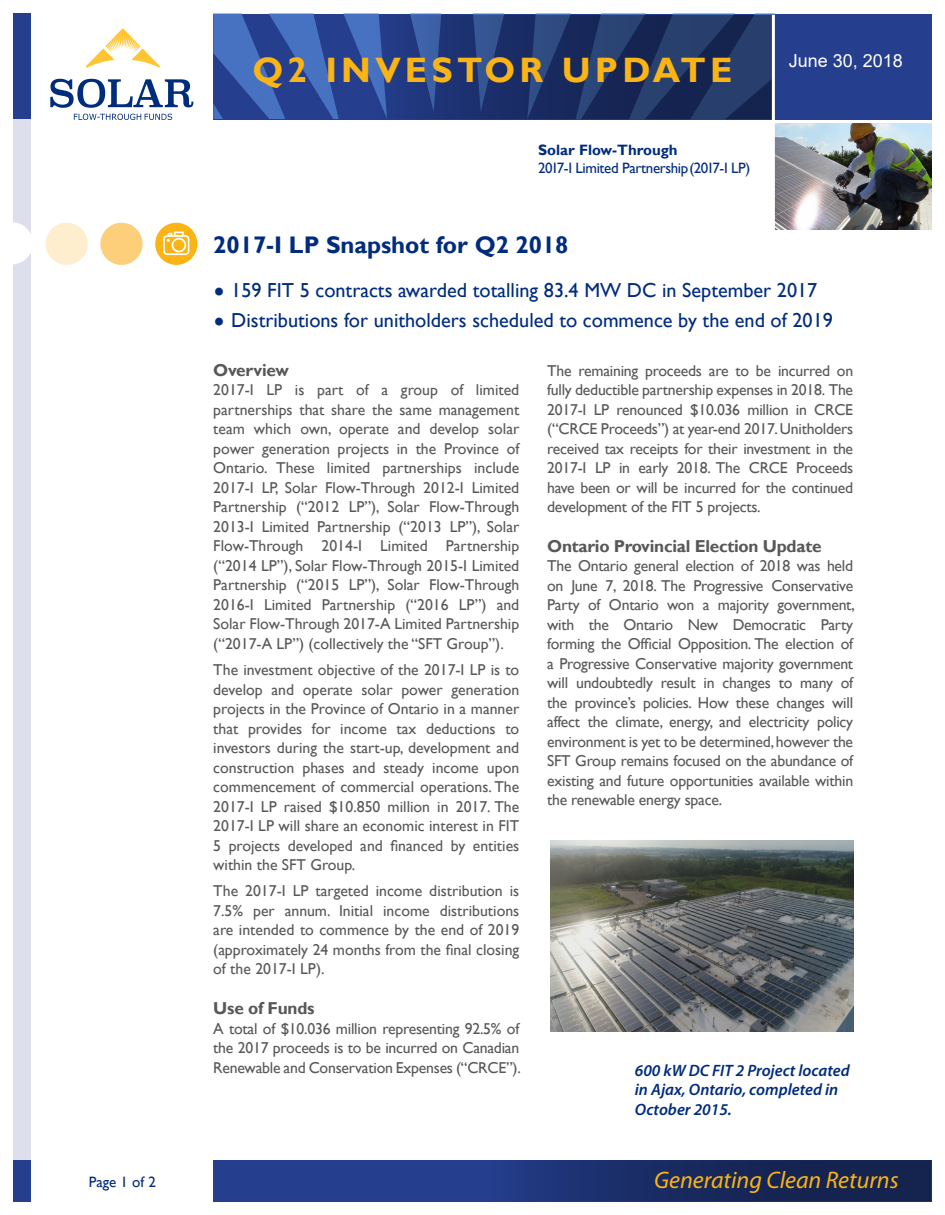
<style>
.page{position:relative;width:945px;height:1215px;background:#fff}
.page>*{position:absolute;margin:0;border:0;box-sizing:border-box;transform-origin:0 0}
.t1{font:700 35.25px "Gill Sans";letter-spacing:.12em;color:#fbb416}
.t2{font:700 24px "Gill Sans";color:#002c7d}
.t3{font:italic 24px "Myriad Pro";color:#fbb416}
.t4{font:20.25px "Gill Sans";color:#002c7d}
.t5{font:18px "Arial";color:#fff}
.t6{font:700 17.25px "Gill Sans";letter-spacing:-.015em;color:#57585a}
.t7{font:italic 600 16.5px/19.8px "Myriad Pro";color:#002c7d}
.t8{font:15.75px/19.5px "Gill Sans";letter-spacing:-.015em;color:#57585a;text-align:justify}
.t9{font:15px/18px "Gill Sans";letter-spacing:-.025em;color:#002c7d}
.s1{font-weight:700}
.s2{font-weight:800;font-size:24px}
</style>
<div class="page">
<div style="left:14px;top:119px;width:18px;height:1041px;background:#dedfed"></div>
<div style="left:213px;top:1160px;width:719px;height:42px;background:#253f8e"></div>
<div style="left:213px;top:14px;width:719px;height:106px;background:#253f8e"></div>
<svg style="left:518px;top:1160px;width:414px;height:42px;background:#18295e"></svg>
<svg style="left:213px;top:14px;width:562px;height:105px"></svg>
<img style="left:775px;top:123px;width:157px;height:107px">
<div style="left:14px;top:14px;width:18px;height:105px;background:#253f8e"></div>
<div style="left:14px;top:1160px;width:18px;height:42px;background:#253f8e"></div>
<hr style="left:772px;top:15px;width:3px;height:236px;background:#fff">
<div style="left:155px;top:223px;width:42px;height:42px;background:#fbb416;border-radius:50%"></div>
<div style="left:100px;top:223px;width:43px;height:42px;background:#fecf7a;border-radius:50%"></div>
<div style="left:46px;top:223px;width:42px;height:42px;background:#feeece;border-radius:50%"></div>
<div style="left:163px;top:235px;width:26px;height:20px;border:2px solid #fff;border-radius:3px"></div>
<div style="left:172px;top:238px;width:14px;height:14px;border:2px solid #fff;border-radius:50%"></div>
<svg style="left:167px;top:231px;width:18px;height:11px"></svg>
<svg style="left:14px;top:222px;width:18px;height:42px"></svg>
<svg style="left:86px;top:28px;width:74px;height:40px"></svg>
<svg style="left:50px;top:79px;width:143px;height:29px"></svg>
<svg style="left:74px;top:114px;width:98px;height:6px"></svg>
<img style="left:551px;top:841px;width:302px;height:191px">
<p class="t9" style="left:89px;top:1174px;width:69px">Page 1 of 2</p>
<p class="t1" style="left:252px;top:49px;width:482px">Q2 INVESTOR UPDATE</p>
<p class="t9" style="left:538px;top:141px;width:214px"><span class="s1">Solar Flow-Through<br></span>2017-I Limited Partnership (2017-I LP)</p>
<p class="t5" style="left:789px;top:48px;width:116px">June 30, 2018</p>
<p class="t2" style="left:213px;top:231px;width:357px">2017-I LP Snapshot for Q2 2018</p>
<p class="t4" style="left:213px;top:279px;width:606px"><span class="s2">•</span> 159 FIT 5 contracts awarded totalling 83.4 MW DC in September 2017</p>
<p class="t4" style="left:213px;top:308px;width:621px"><span class="s2">•</span> Distributions for unitholders scheduled to commence by the end of 2019</p>
<p class="t8" style="left:547px;top:361px;width:308px">The remaining proceeds are to be incurred on fully deductible partnership expenses in 2018. The 2017-I LP renounced $10.036 million in CRCE (“CRCE Proceeds”) at year-end 2017. Unitholders received tax receipts for their investment in the 2017-I LP in early 2018. The CRCE Proceeds have been or will be incurred for the continued development of the FIT 5 projects.</p>
<p class="t6" style="left:547px;top:536px;width:276px">Ontario Provincial Election Update</p>
<p class="t8" style="left:547px;top:557px;width:309px">The Ontario general election of 2018 was held on June 7, 2018. The Progressive Conservative Party of Ontario won a majority government, with the Ontario New Democratic Party forming the Official Opposition. The election of a Progressive Conservative majority government will undoubtedly result in changes to many of the province’s policies. How these changes will affect the climate, energy, and electricity policy environment is yet to be determined, however the SFT Group remains focused on the abundance of existing and future opportunities available within the renewable energy space.</p>
<p class="t6" style="left:213px;top:360px;width:77px">Overview</p>
<p class="t8" style="left:213px;top:381px;width:308px">2017-I LP is part of a group of limited partnerships that share the same management team which own, operate and develop solar power generation projects in the Province of Ontario. These limited partnerships include 2017-I LP, Solar Flow-Through 2012-I Limited Partnership (“2012 LP”), Solar Flow-Through 2013-I Limited Partnership (“2013 LP”), Solar Flow-Through 2014-I Limited Partnership (“2014 LP”), Solar Flow-Through 2015-I Limited Partnership (“2015 LP”), Solar Flow-Through 2016-I Limited Partnership (“2016 LP”) and Solar Flow-Through 2017-A Limited Partnership (“2017-A LP”) (collectively the “SFT Group”).</p>
<p class="t8" style="left:213px;top:660px;width:308px">The investment objective of the 2017-I LP is to develop and operate solar power generation projects in the Province of Ontario in a manner that provides for income tax deductions to investors during the start-up, development and construction phases and steady income upon commencement of commercial operations. The 2017-I LP raised $10.850 million in 2017. The 2017-I LP will share an economic interest in FIT 5 projects developed and financed by entities within the SFT Group.</p>
<p class="t8" style="left:213px;top:882px;width:308px">The 2017-I LP targeted income distribution is 7.5% per annum. Initial income distributions are intended to commence by the end of 2019 (approximately 24 months from the final closing of the 2017-I LP).</p>
<p class="t6" style="left:213px;top:998px;width:103px">Use of Funds</p>
<p class="t8" style="left:213px;top:1019px;width:309px">A total of $10.036 million representing 92.5% of the 2017 proceeds is to be incurred on Canadian Renewable and Conservation Expenses (“CRCE”).</p>
<p class="t7" style="left:635px;top:1061px;width:216px">600 kW DC FIT 2 Project located in Ajax, Ontario, completed in<br>October 2015.</p>
<p class="t3" style="left:654px;top:1167px;width:246px">Generating Clean Returns</p>
</div>
